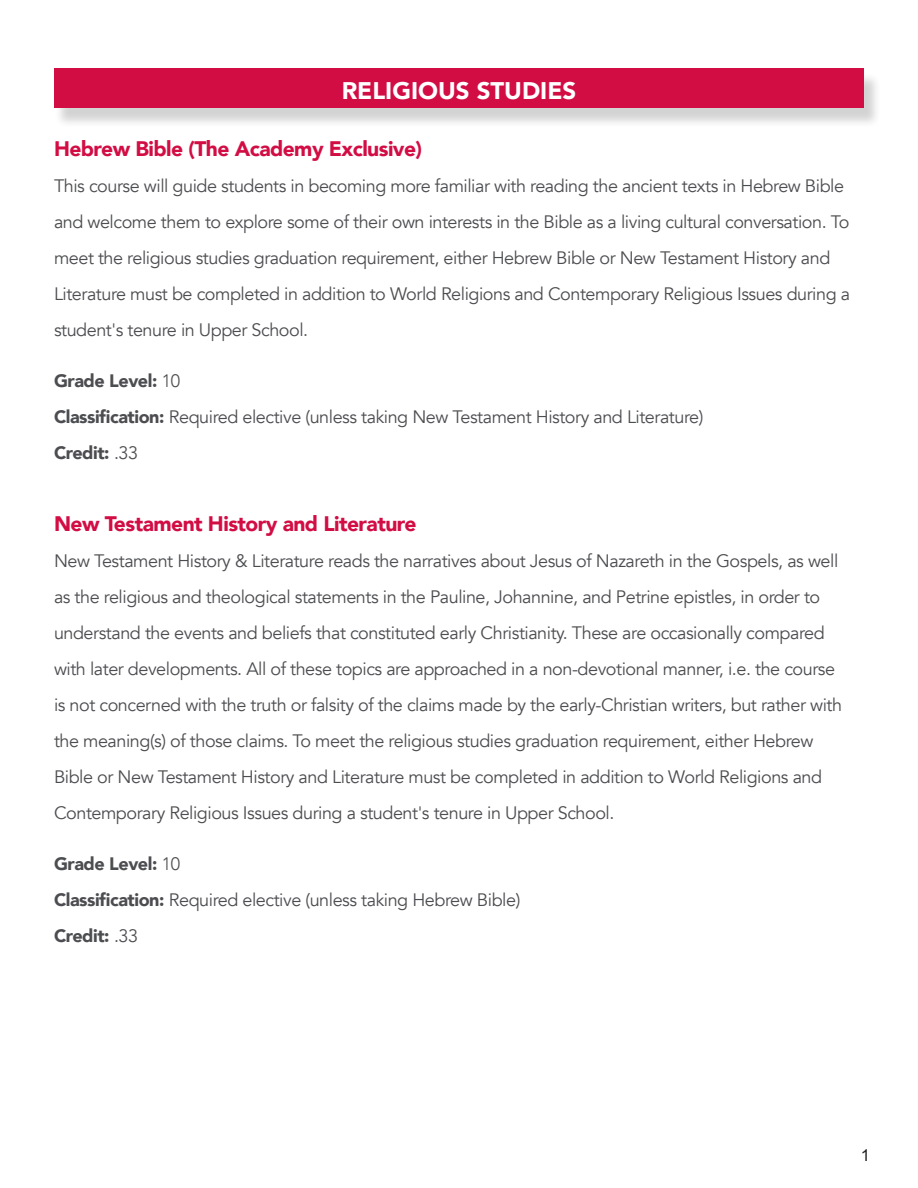
<style>
.page{position:relative;width:918px;height:1188px;background:#fff}
.page>*{position:absolute;margin:0;border:0;box-sizing:border-box;transform-origin:0 0}
.Heading{font:900 24px "Avenir";color:#fff}
.t1{font:900 21px "Avenir";letter-spacing:-.025em;color:#d20d44}
.t2{font:18px/36px "Avenir";letter-spacing:-.025em;color:#4c4d50}
.t3{font:900 18px "Avenir";letter-spacing:-.025em;color:#4c4d50}
.t4{font:16.5px "Arial";color:#231f20}
.s1{font-weight:300}
.s2{font-weight:900}
.s3{font-weight:400}
</style>
<div class="page">
<div style="left:54px;top:72px;width:827px;height:56px;background:#231f20;opacity:.2"></div>
<div style="left:54px;top:68px;width:810px;height:40px;background:#d20d44"></div>
<p class="Heading" style="left:342px;top:70px;width:236px">RELIGIOUS STUDIES</p>
<p class="t1" style="left:54px;top:131px;width:370px">Hebrew Bible (The Academy Exclusive)</p>
<p class="t2" style="left:54px;top:168px;width:798px">This course will guide students in becoming more familiar with reading the ancient texts in Hebrew Bible and welcome them to explore some of their own interests in the Bible as a living cultural conversation. To meet the religious studies graduation requirement, either Hebrew Bible or New Testament History and Literature must be completed in addition to World Religions and Contemporary Religious Issues during a student's tenure in Upper School.</p>
<p class="t3" style="left:54px;top:365px;width:128px">Grade Level: <span class="s1">10</span></p>
<p class="t2" style="left:54px;top:399px;width:651px"><span class="s2">Classification:</span> Required elective (unless taking New Testament History and Literature)</p>
<p class="t3" style="left:54px;top:437px;width:86px">Credit: <span class="s3">.33</span></p>
<p class="t1" style="left:54px;top:506px;width:364px">New Testament History and Literature</p>
<p class="t2" style="left:54px;top:543px;width:790px">New Testament History &amp; Literature reads the narratives about Jesus of Nazareth in the Gospels, as well as the religious and theological statements in the Pauline, Johannine, and Petrine epistles, in order to understand the events and beliefs that constituted early Christianity. These are occasionally compared with later developments. All of these topics are approached in a non-devotional manner, i.e. the course is not concerned with the truth or falsity of the claims made by the early-Christian writers, but rather with the meaning(s) of those claims. To meet the religious studies graduation requirement, either Hebrew Bible or New Testament History and Literature must be completed in addition to World Religions and Contemporary Religious Issues during a student's tenure in Upper School.</p>
<p class="t3" style="left:54px;top:848px;width:128px">Grade Level: <span class="s1">10</span></p>
<p class="t2" style="left:54px;top:882px;width:468px"><span class="s2">Classification:</span> Required elective (unless taking Hebrew Bible)</p>
<p class="t3" style="left:54px;top:920px;width:86px">Credit: <span class="s3">.33</span></p>
<p class="t4" style="left:861px;top:1144px;width:11px">1</p>
</div>
